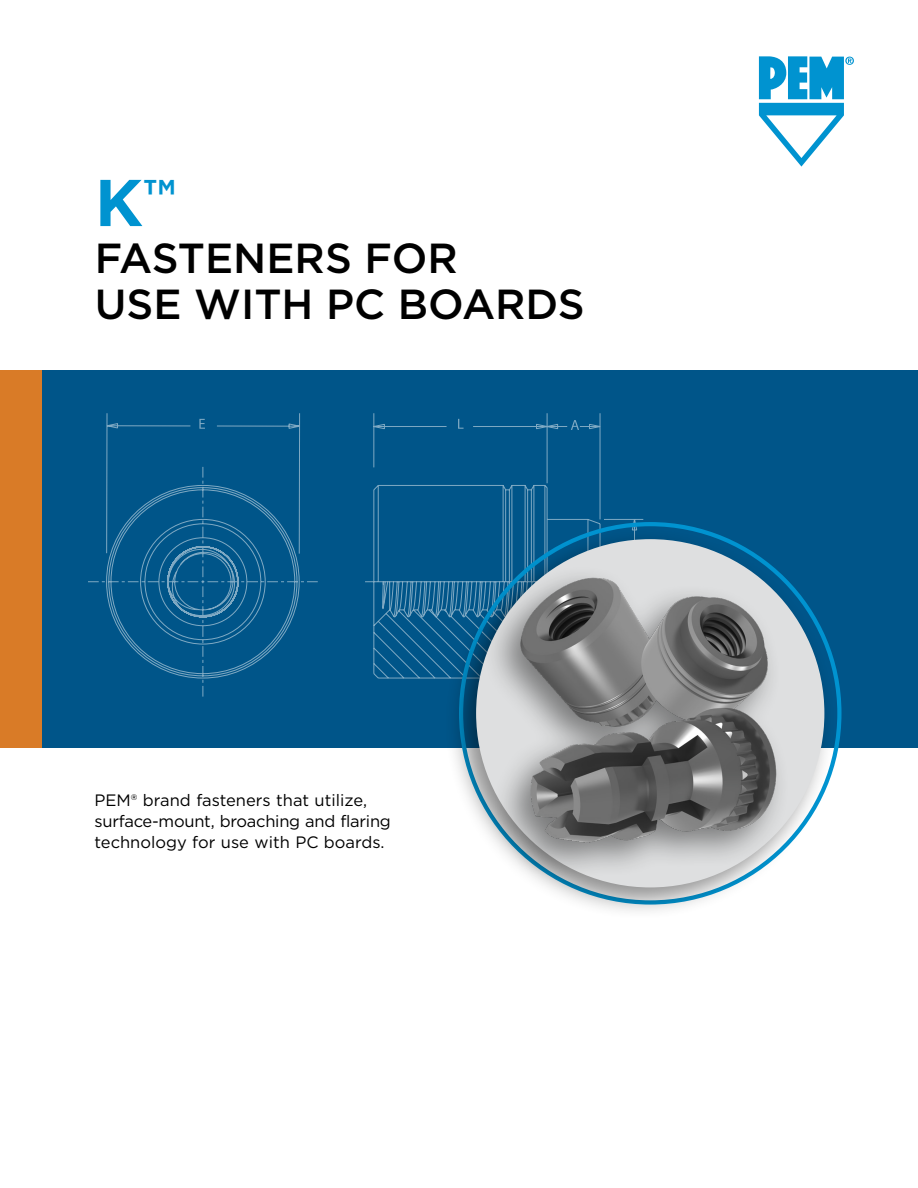
<style>
.page{position:relative;width:918px;height:1188px;background:#fff}
.page>*{position:absolute;margin:0;border:0;box-sizing:border-box;transform-origin:0 0}
.t1{font:700 66px "Gotham";color:#0093d0}
.t2{font:500 42px/46.5px "Gotham";color:#000}
.t3{font:16.5px/21px "Gotham";color:#000}
</style>
<div class="page">
<div style="left:0;top:370px;width:918px;height:378px;background:#005589"></div>
<div style="left:0;top:370px;width:41px;height:378px;background:#d97b27"></div>
<svg style="left:759px;top:56px;width:95px;height:111px"></svg>
<svg style="left:88px;top:413px;width:555px;height:284px"></svg>
<svg style="left:199px;top:419px;width:6px;height:10px"></svg>
<svg style="left:571px;top:420px;width:8px;height:10px"></svg>
<svg style="left:458px;top:419px;width:6px;height:10px"></svg>
<div style="left:444px;top:527px;width:392px;height:393px;background:#000;opacity:.45"></div>
<div style="left:476px;top:539px;width:348px;height:348px;background:#dedfe0;border-radius:50%"></div>
<div style="left:483px;top:565px;width:307px;height:315px;background:#000;opacity:.45"></div>
<img style="left:505px;top:564px;width:299px;height:299px">
<h1 class="t1" style="left:95px;top:159px;width:82px">K<sup>™</sup></h1>
<h2 class="t2" style="left:95px;top:234px;width:492px">FASTENERS FOR<br>USE WITH PC BOARDS</h2>
<p class="t3" style="left:94px;top:789px;width:298px">PEM® brand fasteners that utilize, surface-mount, broaching and flaring technology for use with PC boards.</p>
</div>
